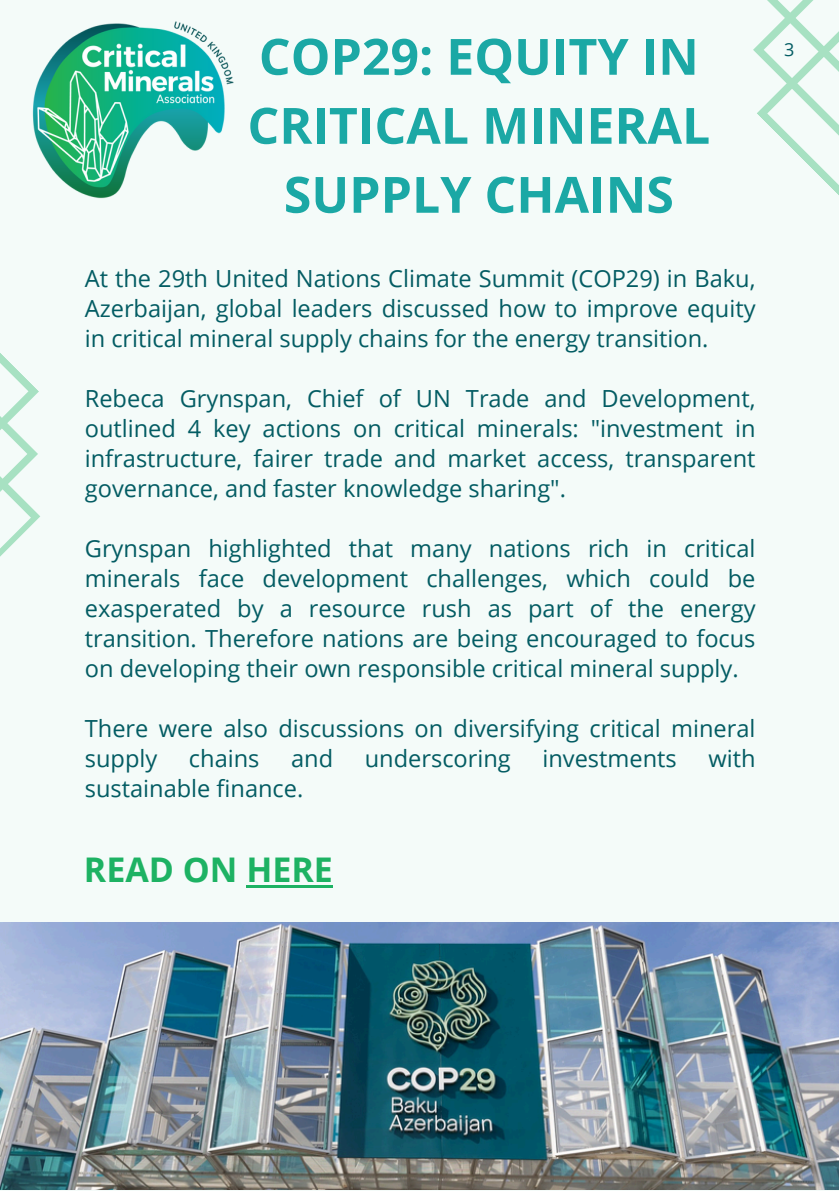
<style>
.page{position:relative;width:839px;height:1191px;background:#fff}
.page>*{position:absolute;margin:0;border:0;box-sizing:border-box;transform-origin:0 0}
.t1{font:700 50px/69px "Open Sans";color:#1ba8a5;text-align:center}
.t2{font:700 34px "Open Sans";color:#1db263}
.t3{font:23.6px/30px "Open Sans";color:#035c63;text-align:justify}
.t4{font:18px "Open Sans";color:#035c63}
</style>
<div class="page">
<div style="left:0;top:0;width:838px;height:1191px;background:#f4fbf9"></div>
<svg style="left:753px;top:0;width:85px;height:194px"></svg>
<svg style="left:0;top:353px;width:40px;height:204px"></svg>
<img style="left:32px;top:21px;width:202px;height:178px">
<img style="left:0;top:923px;width:838px;height:267px">
<hr style="left:246px;top:885px;width:87px;height:3px;background:#1db263">
<p class="t1" style="left:247px;top:21px;width:464px">COP29: EQUITY IN<br>CRITICAL MINERAL<br>SUPPLY CHAINS</p>
<p class="t3" style="left:85px;top:263px;width:672px">At the 29th United Nations Climate Summit (COP29) in Baku, Azerbaijan, global leaders discussed how to improve equity in critical mineral supply chains for the energy transition.</p>
<p class="t3" style="left:85px;top:383px;width:672px">Rebeca Grynspan, Chief of UN Trade and Development, outlined 4 key actions on critical minerals: "investment in infrastructure, fairer trade and market access, transparent governance, and faster knowledge sharing".</p>
<p class="t3" style="left:85px;top:533px;width:672px">Grynspan highlighted that many nations rich in critical minerals face development challenges, which could be exasperated by a resource rush as part of the energy transition. Therefore nations are being encouraged to focus on developing their own responsible critical mineral supply.</p>
<h1 class="t3" style="left:85px;top:713px;width:672px">There were also discussions on diversifying critical mineral supply</h1>
<h1 class="t3" style="left:189px;top:743px;width:72px">chains</h1>
<h1 class="t3" style="left:291px;top:743px;width:44px">and</h1>
<h1 class="t3" style="left:365px;top:743px;width:147px">underscoring</h1>
<h1 class="t3" style="left:542px;top:743px;width:136px">investments</h1>
<h1 class="t3" style="left:708px;top:743px;width:49px">with</h1>
<h1 class="t3" style="left:85px;top:773px;width:220px">sustainable finance.</h1>
<p class="t2" style="left:84px;top:846px;width:250px">READ ON HERE</p>
<p class="t4" style="left:784px;top:37px;width:12px">3</p>
</div>
